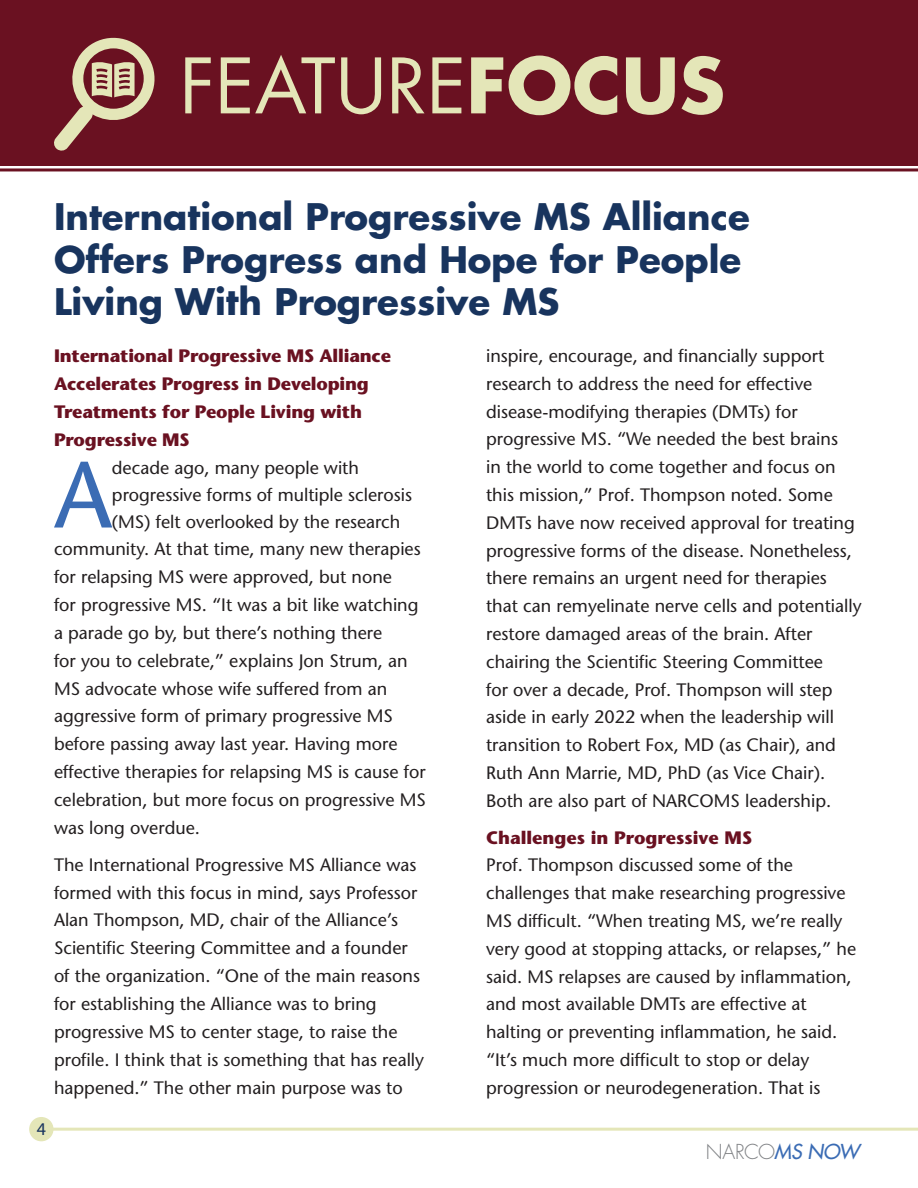
<style>
.page{position:relative;width:918px;height:1188px;background:#fff}
.page>*{position:absolute;margin:0;border:0;box-sizing:border-box;transform-origin:0 0}
.Text{font:94.05px "Stone Sans";color:#3b6cb4}
.t1{font:74.25px "Futura";color:#e4e6b8}
.Main_Head{font:700 35.55px/42.8px "Futura";color:#18345e}
.t2{font:300 20.1px "Futura";letter-spacing:-.025em;color:#808285}
.Text-2{font:18px/27.8px "Stone Sans";color:#231f20}
.Subhead_1{font:700 18px/27.9px "Stone Sans";letter-spacing:-.01em;color:#6a1121}
.t3{font:18px "Myriad Pro";color:#18345e}
.s1{font-weight:700}
.s2{font-weight:400;font-style:italic;color:#3b6cb4}
</style>
<div class="page">
<div style="left:0;top:0;width:918px;height:165px;background:#6a1121"></div>
<svg style="left:54px;top:37px;width:101px;height:114px"></svg>
<hr style="left:0;top:168px;width:918px;height:3px;background:#6a1121">
<hr style="left:41px;top:1128px;width:877px;height:3px;background:#e4e6b8">
<div style="left:29px;top:1117px;width:25px;height:24px;background:#e4e6b8;border-radius:50%"></div>
<p class="t1" style="left:180px;top:35px;width:547px">FEATURE<span class="s1">FOCUS</span></p>
<p class="Main_Head" style="left:54px;top:194px;width:697px">International Progressive MS Alliance<br>Offers Progress and Hope for People<br>Living With Progressive MS</p>
<p class="Subhead_1" style="left:54px;top:342px;width:339px">International Progressive MS Alliance<br>Accelerates Progress in Developing<br>Treatments for People Living with<br>Progressive MS</p>
<p class="Text" style="left:54px;top:437px;width:59px">A</p>
<p class="Text-2" style="left:112px;top:453px;width:249px">decade ago, many people with</p>
<p class="Text-2" style="left:112px;top:480px;width:302px">progressive forms of multiple sclerosis</p>
<p class="Text-2" style="left:112px;top:507px;width:290px">(MS) felt overlooked by the research</p>
<p class="Text-2" style="left:54px;top:535px;width:368px">community. At that time, many new therapies</p>
<p class="Text-2" style="left:54px;top:563px;width:340px">for relapsing MS were approved, but none</p>
<p class="Text-2" style="left:54px;top:591px;width:366px">for progressive MS. “It was a bit like watching</p>
<p class="Text-2" style="left:54px;top:619px;width:330px">a parade go by, but there’s nothing there</p>
<p class="Text-2" style="left:54px;top:646px;width:355px">for you to celebrate,” explains Jon Strum, an</p>
<p class="Text-2" style="left:54px;top:674px;width:335px">MS advocate whose wife suffered from an</p>
<p class="Text-2" style="left:54px;top:702px;width:341px">aggressive form of primary progressive MS</p>
<p class="Text-2" style="left:54px;top:730px;width:345px">before passing away last year. Having more</p>
<p class="Text-2" style="left:54px;top:758px;width:373px">effective therapies for relapsing MS is cause for</p>
<p class="Text-2" style="left:54px;top:786px;width:373px">celebration, but more focus on progressive MS</p>
<p class="Text-2" style="left:54px;top:814px;width:147px">was long overdue.</p>
<p class="Text-2" style="left:54px;top:850px;width:372px">The International Progressive MS Alliance was formed with this focus in mind, says Professor Alan Thompson, MD, chair of the Alliance’s Scientific Steering Committee and a founder of the organization. “One of the main reasons for establishing the Alliance was to bring progressive MS to center stage, to raise the profile. I think that is something that has really happened.” The other main purpose was to</p>
<p class="Text-2" style="left:486px;top:342px;width:377px">inspire, encourage, and financially support research to address the need for effective disease-modifying therapies (DMTs) for progressive MS. “We needed the best brains<br>in the world to come together and focus on this mission,” Prof. Thompson noted. Some DMTs have now received approval for treating progressive forms of the disease. Nonetheless, there remains an urgent need for therapies that can remyelinate nerve cells and potentially restore damaged areas of the brain. After chairing the Scientific Steering Committee<br>for over a decade, Prof. Thompson will step aside in early 2022 when the leadership will transition to Robert Fox, MD (as Chair), and Ruth Ann Marrie, MD, PhD (as Vice Chair).<br>Both are also part of NARCOMS leadership.</p>
<p class="Subhead_1" style="left:486px;top:823px;width:267px">Challenges in Progressive MS</p>
<p class="Text-2" style="left:486px;top:851px;width:372px">Prof. Thompson discussed some of the challenges that make researching progressive MS difficult. “When treating MS, we’re really very good at stopping attacks, or relapses,” he said. MS relapses are caused by inflammation, and most available DMTs are effective at halting or preventing inflammation, he said. “It’s much more difficult to stop or delay progression or neurodegeneration. That is</p>
<p class="t3" style="left:37px;top:1117px;width:11px">4</p>
<p class="t2" style="left:706px;top:1139px;width:155px">NARCO<span class="s2">MS NOW</span></p>
</div>
